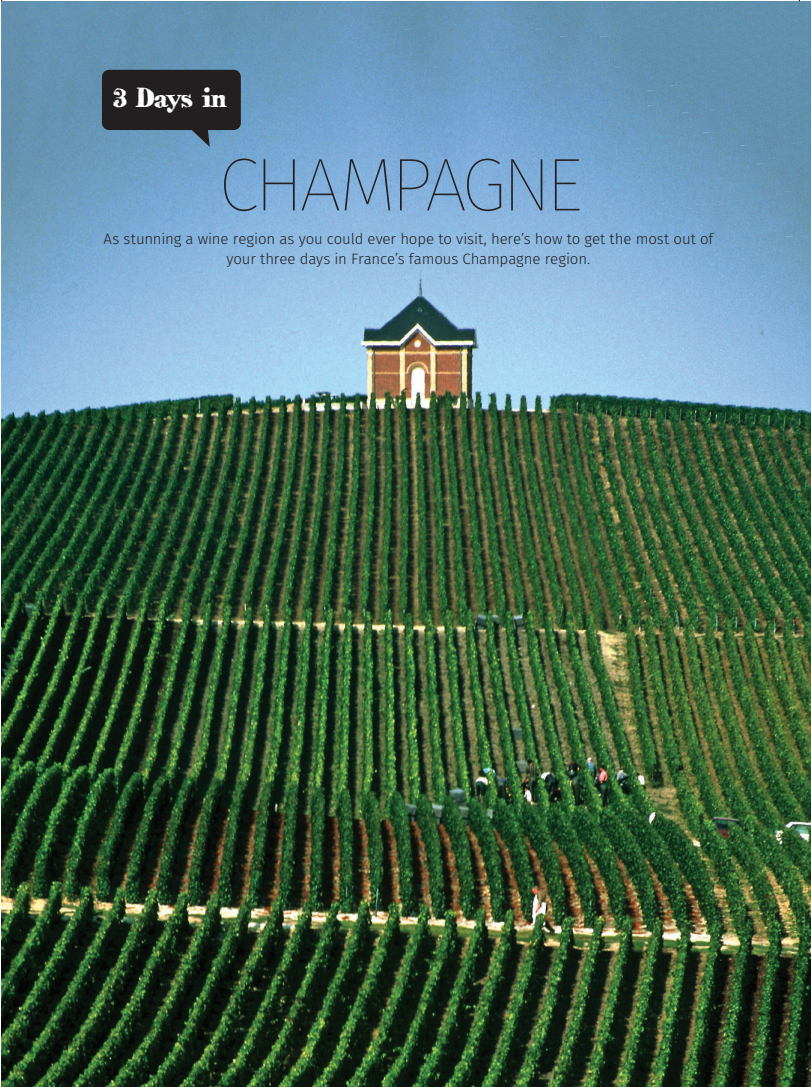
<style>
.page{position:relative;width:811px;height:1087px;background:#fff}
.page>*{position:absolute;margin:0;border:0;box-sizing:border-box;transform-origin:0 0}
.t1{font:100 75px "Fira Sans";letter-spacing:-.065em;color:#231f20}
.t2{font:27.5px "HVD Bodedo";letter-spacing:-.095em;color:#fff}
.t3{font:300 15px/20px "Fira Sans";letter-spacing:-.01em;color:#231f20;text-align:center}
</style>
<div class="page">
<img style="left:2px;top:2px;width:809px;height:1085px">
<div style="left:102px;top:70px;width:139px;height:60px;background:#231f20;border-radius:7px"></div>
<svg style="left:188px;top:130px;width:22px;height:17px"></svg>
<h2 class="t2" style="left:113px;top:80px;width:117px">3 Days in</h2>
<h1 class="t1" style="left:218px;top:132px;width:366px">CHAMPAGNE</h1>
<p class="t3" style="left:103px;top:229px;width:611px">As stunning a wine region as you could ever hope to visit, here’s how to get the most out of your three days in France’s famous Champagne region.</p>
</div>
